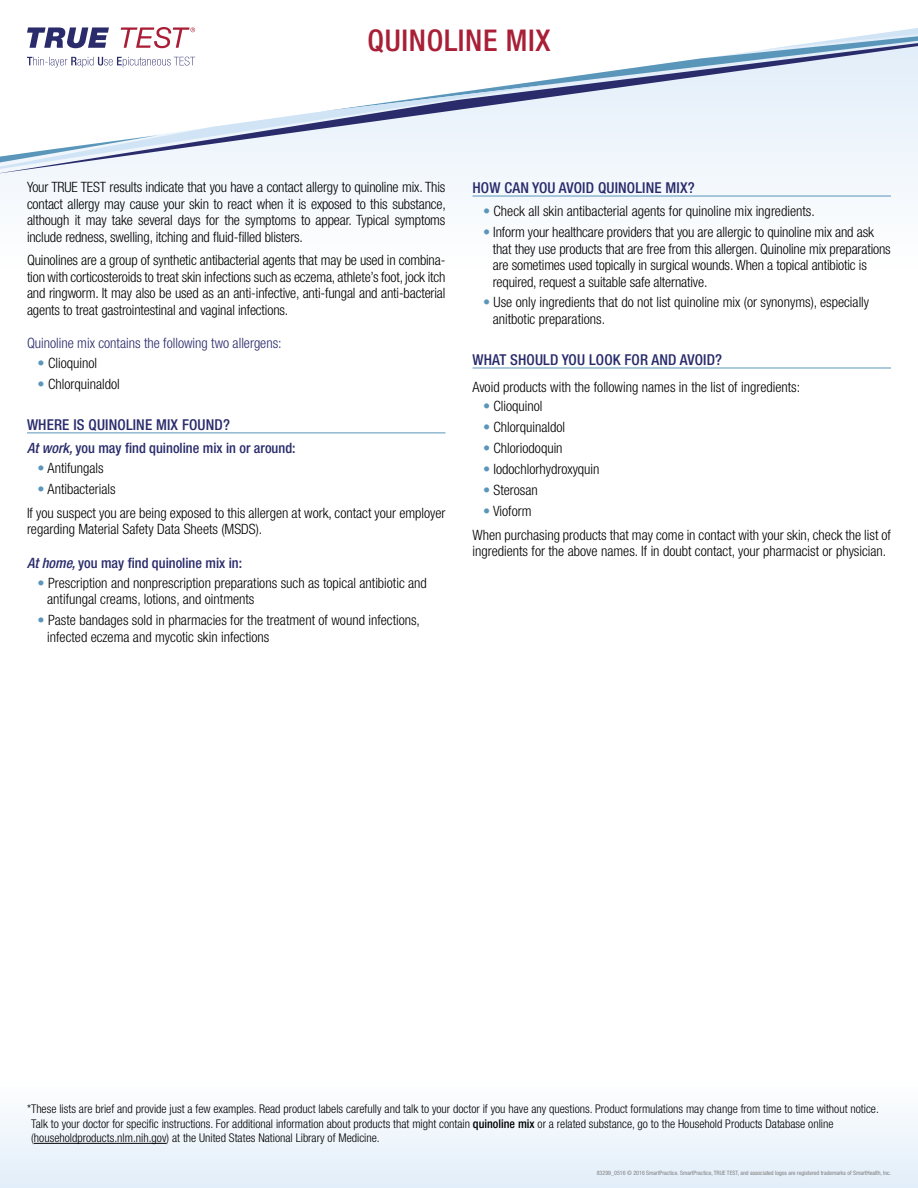
<style>
.page{position:relative;width:918px;height:1188px;background:#fff}
.page>*{position:absolute;margin:0;border:0;box-sizing:border-box;transform-origin:0 0}
.Top_Headline{font:500 condensed 30px "Helvetica Neue";letter-spacing:.02em;color:#a81f36}
.underlined_question{font:500 condensed 15px "Helvetica Neue";letter-spacing:.01em;color:#292b6b}
.BODY____03125_above{font:300 condensed 14.25px/16.5px "Helvetica Neue";color:#000;text-align:justify}
.LIST_bullets{font:300 condensed 14.25px/16.5px "Helvetica Neue";color:#000}
.Contains_the_followi{font:300 condensed 14.25px "Helvetica Neue";color:#292b6b}
.WORK_subhead{font:500 condensed 14.25px "Helvetica Neue";color:#292b6b}
.HOME_SUBHEAD{font:500 condensed 14.25px "Helvetica Neue";color:#292b6b}
.footnote{font:300 condensed 12px/14.4px "Helvetica Neue";color:#000}
.t1{font:condensed 6px "Helvetica Neue";color:#808080}
.s1{color:#5a96ba}
.s2{font-style:italic}
.s3{font-weight:500}
</style>
<div class="page">
<div style="left:0;top:1080px;width:918px;height:108px;background:linear-gradient(to right,#f0f6fb,#f0f6fc)"></div>
<svg style="left:0;top:28px;width:918px;height:168px;fill:#f4f8fc"></svg>
<svg style="left:321px;top:36px;width:440px;height:7px"></svg>
<svg style="left:761px;top:28px;width:157px;height:15px"></svg>
<svg style="left:0;top:43px;width:918px;height:130px;fill:#eff5fb"></svg>
<svg style="left:0;top:84px;width:549px;height:85px"></svg>
<svg style="left:27px;top:27px;width:82px;height:21px"></svg>
<svg style="left:121px;top:27px;width:74px;height:21px"></svg>
<svg style="left:27px;top:57px;width:168px;height:11px"></svg>
<hr style="left:27px;top:433px;width:419px;height:1px;background:#5a96ba">
<hr style="left:472px;top:196px;width:419px;height:1px;background:#5a96ba">
<hr style="left:472px;top:368px;width:419px;height:1px;background:#5a96ba">
<hr style="left:34px;top:1143px;width:133px;height:1px;background:#000">
<p class="Top_Headline" style="left:368px;top:22px;width:184px">QUINOLINE MIX</p>
<p class="BODY____03125_above" style="left:27px;top:179px;width:420px">Your TRUE TEST results indicate that you have a contact allergy to quinoline mix. This contact allergy may cause your skin to react when it is exposed to this substance, although it may take several days for the symptoms to appear. Typical symptoms include redness, swelling, itching and fluid-filled blisters.</p>
<p class="BODY____03125_above" style="left:27px;top:252px;width:420px">Quinolines are a group of synthetic antibacterial agents that may be used in combina&shy;tion with corticosteroids to treat skin infections such as eczema, athlete’s foot, jock itch and ringworm. It may also be used as an anti-infective, anti-fungal and anti-bacterial agents to treat gastrointestinal and vaginal infections.</p>
<p class="Contains_the_followi" style="left:27px;top:335px;width:256px">Quinoline mix contains the following two allergens:</p>
<p class="LIST_bullets" style="left:38px;top:355px;width:61px"><span class="s1">•</span> Clioquinol</p>
<p class="LIST_bullets" style="left:38px;top:375px;width:84px"><span class="s1">•</span> Chlorquinaldol</p>
<p class="underlined_question" style="left:27px;top:416px;width:205px">WHERE IS QUINOLINE MIX FOUND?</p>
<p class="WORK_subhead" style="left:27px;top:440px;width:270px"><span class="s2">At work,</span> you may find quinoline mix in or around:</p>
<p class="LIST_bullets" style="left:38px;top:460px;width:68px"><span class="s1">•</span> Antifungals</p>
<p class="LIST_bullets" style="left:38px;top:480px;width:80px"><span class="s1">•</span> Antibacterials</p>
<p class="BODY____03125_above" style="left:27px;top:505px;width:420px">If you suspect you are being exposed to this allergen at work, contact your employer regarding Material Safety Data Sheets (MSDS).</p>
<p class="HOME_SUBHEAD" style="left:27px;top:554px;width:217px"><span class="s2">At home,</span> you may find quinoline mix in:</p>
<p class="LIST_bullets" style="left:47px;top:574px;width:381px;text-indent:-10px"><span class="s1">•</span> Prescription and nonprescription preparations such as topical antibiotic and antifungal creams, lotions, and ointments</p>
<p class="LIST_bullets" style="left:47px;top:612px;width:374px;text-indent:-10px"><span class="s1">•</span> Paste bandages sold in pharmacies for the treatment of wound infections, infected eczema and mycotic skin infections</p>
<p class="underlined_question" style="left:472px;top:179px;width:224px">HOW CAN YOU AVOID QUINOLINE MIX?</p>
<p class="LIST_bullets" style="left:483px;top:203px;width:333px"><span class="s1">•</span> Check all skin antibacterial agents for quinoline mix ingredients.</p>
<p class="LIST_bullets" style="left:493px;top:224px;width:400px;text-indent:-10px"><span class="s1">•</span> Inform your healthcare providers that you are allergic to quinoline mix and ask that they use products that are free from this allergen. Quinoline mix preparations are sometimes used topically in surgical wounds. When a topical antibiotic is required, request a suitable safe alternative.</p>
<p class="LIST_bullets" style="left:493px;top:294px;width:378px;text-indent:-10px"><span class="s1">•</span> Use only ingredients that do not list quinoline mix (or synonyms), especially anitbotic preparations.</p>
<p class="underlined_question" style="left:472px;top:351px;width:251px">WHAT SHOULD YOU LOOK FOR AND AVOID?</p>
<p class="BODY____03125_above" style="left:472px;top:378px;width:329px">Avoid products with the following names in the list of ingredients:</p>
<p class="LIST_bullets" style="left:483px;top:398px;width:61px"><span class="s1">•</span> Clioquinol</p>
<p class="LIST_bullets" style="left:483px;top:419px;width:84px"><span class="s1">•</span> Chlorquinaldol</p>
<p class="LIST_bullets" style="left:483px;top:440px;width:81px"><span class="s1">•</span> Chloriodoquin</p>
<p class="LIST_bullets" style="left:483px;top:460px;width:118px"><span class="s1">•</span> Iodochlorhydroxyquin</p>
<p class="LIST_bullets" style="left:483px;top:481px;width:56px"><span class="s1">•</span> Sterosan</p>
<p class="LIST_bullets" style="left:483px;top:502px;width:50px"><span class="s1">•</span> Vioform</p>
<p class="BODY____03125_above" style="left:472px;top:526px;width:420px">When purchasing products that may come in contact with your skin, check the list of ingredients for the above names. If in doubt contact, your pharmacist or physician.</p>
<p class="footnote" style="left:31px;top:1102px;width:849px;text-indent:-4px">*These lists are brief and provide just a few examples. Read product labels carefully and talk to your doctor if you have any questions. Product formulations may change from time to time without notice.<br>Talk to your doctor for specific instructions. For additional information about products that might contain <span class="s3">quinoline mix</span> or a related substance, go to the Household Products Database online (householdproducts.nlm.nih.gov) at the United States National Library of Medicine.</p>
<p class="t1" style="left:597px;top:1169px;width:296px">83299_0516 © 2016 SmartPractice. SmartPractice, TRUE TEST, and associated logos are registered trademarks of SmartHealth, Inc.</p>
</div>
